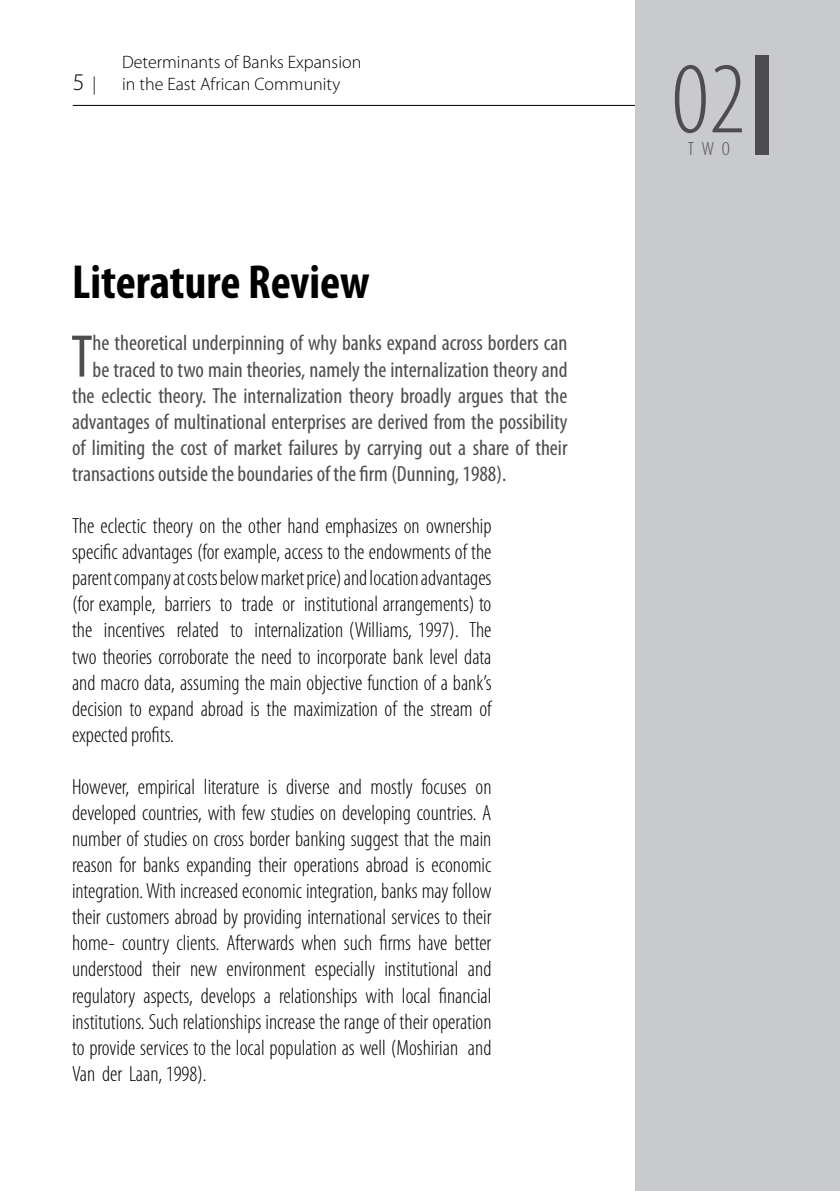
<style>
.page{position:relative;width:840px;height:1191px;background:#fff}
.page>*{position:absolute;margin:0;border:0;box-sizing:border-box;transform-origin:0 0}
.t1{font:300 condensed 102.4px "Myriad Pro";color:#4d4d4f}
.t2{font:condensed 60.6px "Myriad Pro";color:#4d4d4f}
.t3{font:700 condensed 48px "Myriad Pro";color:#000}
.t4{font:300 24px "Myriad Pro";color:#000}
.t5{font:300 condensed 22px/26px "Myriad Pro";color:#000;text-align:justify}
.t6{font:condensed 22px "Myriad Pro";color:#4d4d4f}
.t7{font:300 condensed 19.2px "Myriad Pro";color:#4d4d4f}
.t8{font:300 18px/21.6px "Myriad Pro";color:#000}
.s1{font-size:18px}
</style>
<div class="page">
<hr style="left:73px;top:105px;width:694px;height:1px;background:#000">
<div style="left:635px;top:0;width:204px;height:1191px;background:#c9cacc"></div>
<div style="left:754px;top:55px;width:14px;height:100px;background:#4d4d4f"></div>
<p class="t4" style="left:73px;top:69px;width:25px">5 <span class="s1">|</span></p>
<p class="t8" style="left:122px;top:51px;width:241px">Determinants of Banks Expansion in the East African Community</p>
<h3 class="t3" style="left:72px;top:256px;width:299px">Literature Review</h3>
<h2 class="t2" style="left:71px;top:324px;width:23px">T</h2>
<p class="t6" style="left:93px;top:331px;width:476px">he theoretical underpinning of why banks expand across borders can</p>
<p class="t6" style="left:93px;top:357px;width:476px">be traced to two main theories, namely the internalization theory and</p>
<p class="t6" style="left:72px;top:383px;width:496px">the eclectic theory. The internalization theory broadly argues that the</p>
<p class="t6" style="left:72px;top:409px;width:496px">advantages of multinational enterprises are derived from the possibility</p>
<p class="t6" style="left:72px;top:435px;width:496px">of limiting the cost of market failures by carrying out a share of their</p>
<p class="t6" style="left:72px;top:462px;width:435px">transactions outside the boundaries of the firm (Dunning, 1988).</p>
<p class="t5" style="left:72px;top:513px;width:421px">The eclectic theory on the other hand emphasizes on ownership specific advantages (for example, access to the endowments of the parent company at costs below market price) and location advantages (for example, barriers to trade or institutional arrangements) to the incentives related to internalization (Williams, 1997). The two theories corroborate the need to incorporate bank level data and macro data, assuming the main objective function of a bank’s decision to expand abroad is the maximization of the stream of expected profits.</p>
<p class="t5" style="left:72px;top:774px;width:421px">However, empirical literature is diverse and mostly focuses on developed countries, with few studies on developing countries. A number of studies on cross border banking suggest that the main reason for banks expanding their operations abroad is economic integration. With increased economic integration, banks may follow their customers abroad by providing international services to their home- country clients. Afterwards when such firms have better understood their new environment especially institutional and regulatory aspects, develops a relationships with local financial institutions. Such relationships increase the range of their operation to provide services to the local population as well (Moshirian and Van der Laan, 1998).</p>
<h1 class="t1" style="left:671px;top:44px;width:75px">02</h1>
<p class="t7" style="left:687px;top:139px;width:44px">TWO</p>
</div>
